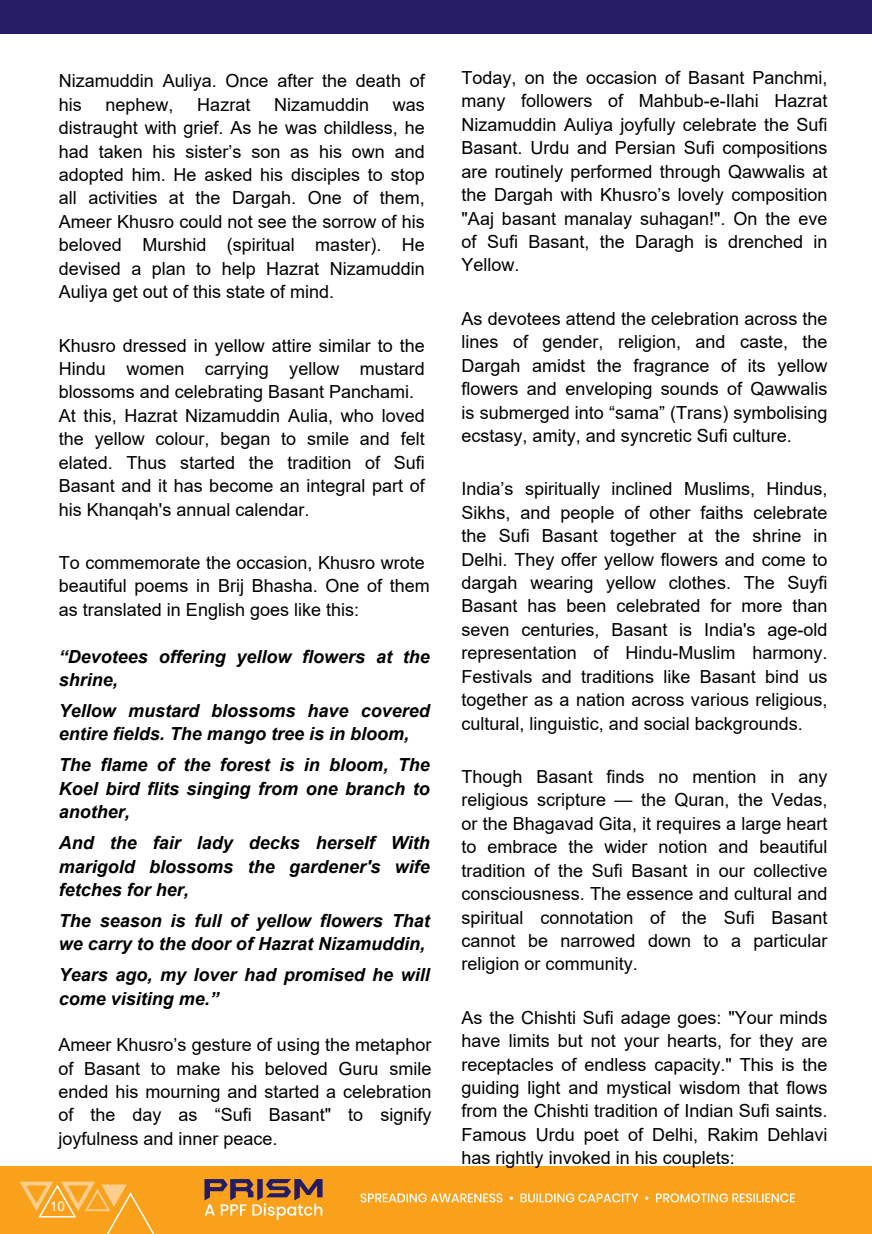
<style>
.page{position:relative;width:872px;height:1234px;background:#fff}
.page>*{position:absolute;margin:0;border:0;box-sizing:border-box;transform-origin:0 0}
.t1{font:18px/23.4px "Arial";color:#000;text-align:justify}
.t2{font:italic 700 18px/23.4px "Arial";color:#000}
.t3{font:13.5px "Arial";color:#fff}
</style>
<div class="page">
<div style="left:0;top:1165px;width:872px;height:68px;background:#f9a11b"></div>
<div style="left:0;top:0;width:872px;height:34px;background:#251c65"></div>
<svg style="left:19px;top:1179px;width:303px;height:54px"></svg>
<svg style="left:360px;top:1193px;width:435px;height:8px"></svg>
<p class="t1" style="left:59px;top:69px;width:367px">Nizamuddin Auliya. Once after the death of his</p>
<p class="t1" style="left:106px;top:93px;width:70px">nephew,</p>
<p class="t1" style="left:197px;top:93px;width:55px">Hazrat</p>
<p class="t1" style="left:274px;top:93px;width:97px">Nizamuddin</p>
<p class="t1" style="left:59px;top:93px;width:367px;text-indent:334px">was distraught with grief. As he was childless, he had taken his sister’s son as his own and adopted him. He asked his disciples to stop all activities at the Dargah. One of them, Ameer Khusro could not see the sorrow of his beloved Murshid (spiritual master). He devised a plan to help Hazrat Nizamuddin Auliya get out of this state of mind.</p>
<p class="t1" style="left:59px;top:333px;width:367px;text-align:left">Khusro dressed in yellow attire similar to the Hindu women carrying yellow mustard blossoms and celebrating Basant Panchami.<br>At this, Hazrat Nizamuddin Aulia, who loved the yellow colour, began to smile and felt elated. Thus started the tradition of Sufi Basant and it has become an integral part of his Khanqah's annual calendar.</p>
<p class="t1" style="left:59px;top:550px;width:372px;text-align:left">To commemorate the occasion, Khusro wrote beautiful poems in Brij Bhasha. One of them as translated in English goes like this:</p>
<p class="t2" style="left:59px;top:645px;width:372px">“Devotees offering yellow flowers at the shrine,</p>
<p class="t2" style="left:59px;top:699px;width:372px">Yellow mustard blossoms have covered entire fields. The mango tree is in bloom,</p>
<p class="t2" style="left:59px;top:753px;width:372px;text-align:justify">The flame of the forest is in bloom, The Koel bird flits singing from one branch to another,</p>
<p class="t2" style="left:59px;top:831px;width:372px;text-align:justify">And the fair lady decks herself With marigold blossoms the gardener's wife fetches for her,</p>
<p class="t2" style="left:59px;top:909px;width:372px">The season is full of yellow flowers That we carry to the door of Hazrat Nizamuddin,</p>
<p class="t2" style="left:59px;top:963px;width:372px">Years ago, my lover had promised he will come visiting me.”</p>
<p class="t1" style="left:58px;top:1032px;width:374px">Ameer Khusro’s gesture of using the metaphor of Basant to make his beloved Guru smile ended his mourning and started a celebration of the day as “Sufi Basant" to signify joyfulness and inner peace.</p>
<p class="t3" style="left:50px;top:1200px;width:17px">10</p>
<p class="t1" style="left:461px;top:66px;width:367px">Today, on the occasion of Basant Panchmi, many followers of Mahbub-e-Ilahi Hazrat Nizamuddin Auliya joyfully celebrate the Sufi Basant. Urdu and Persian Sufi compositions are routinely performed through Qawwalis at the Dargah with Khusro’s lovely composition "Aaj basant manalay suhagan!". On the eve of Sufi Basant, the Daragh is drenched in Yellow.</p>
<p class="t1" style="left:461px;top:306px;width:367px">As devotees attend the celebration across the lines of gender, religion, and caste, the Dargah amidst the fragrance of its yellow flowers and enveloping sounds of Qawwalis is submerged into “sama” (Trans) symbolising ecstasy, amity, and syncretic Sufi culture.</p>
<p class="t1" style="left:461px;top:477px;width:367px">India’s spiritually inclined Muslims, Hindus, Sikhs, and people of other faiths celebrate the Sufi Basant together at the shrine in Delhi. They offer yellow flowers and come to dargah wearing yellow clothes. The Suyfi Basant has been celebrated for more than seven centuries, Basant is India's age-old representation of Hindu-Muslim harmony.<br>Festivals and traditions like Basant bind us together as a nation across various religious, cultural, linguistic, and social backgrounds.</p>
<p class="t1" style="left:461px;top:764px;width:367px">Though Basant finds no mention in any religious scripture — the Quran, the Vedas, or the Bhagavad Gita, it requires a large heart to embrace the wider notion and beautiful tradition of the Sufi Basant in our collective consciousness. The essence and cultural and spiritual connotation of the Sufi Basant cannot be narrowed down to a particular religion or community.</p>
<p class="t1" style="left:461px;top:1005px;width:367px">As the Chishti Sufi adage goes: "Your minds have limits but not your hearts, for they are receptacles of endless capacity." This is the guiding light and mystical wisdom that flows from the Chishti tradition of Indian Sufi saints.<br>Famous Urdu poet of Delhi, Rakim Dehlavi has rightly invoked in his couplets:</p>
</div>
